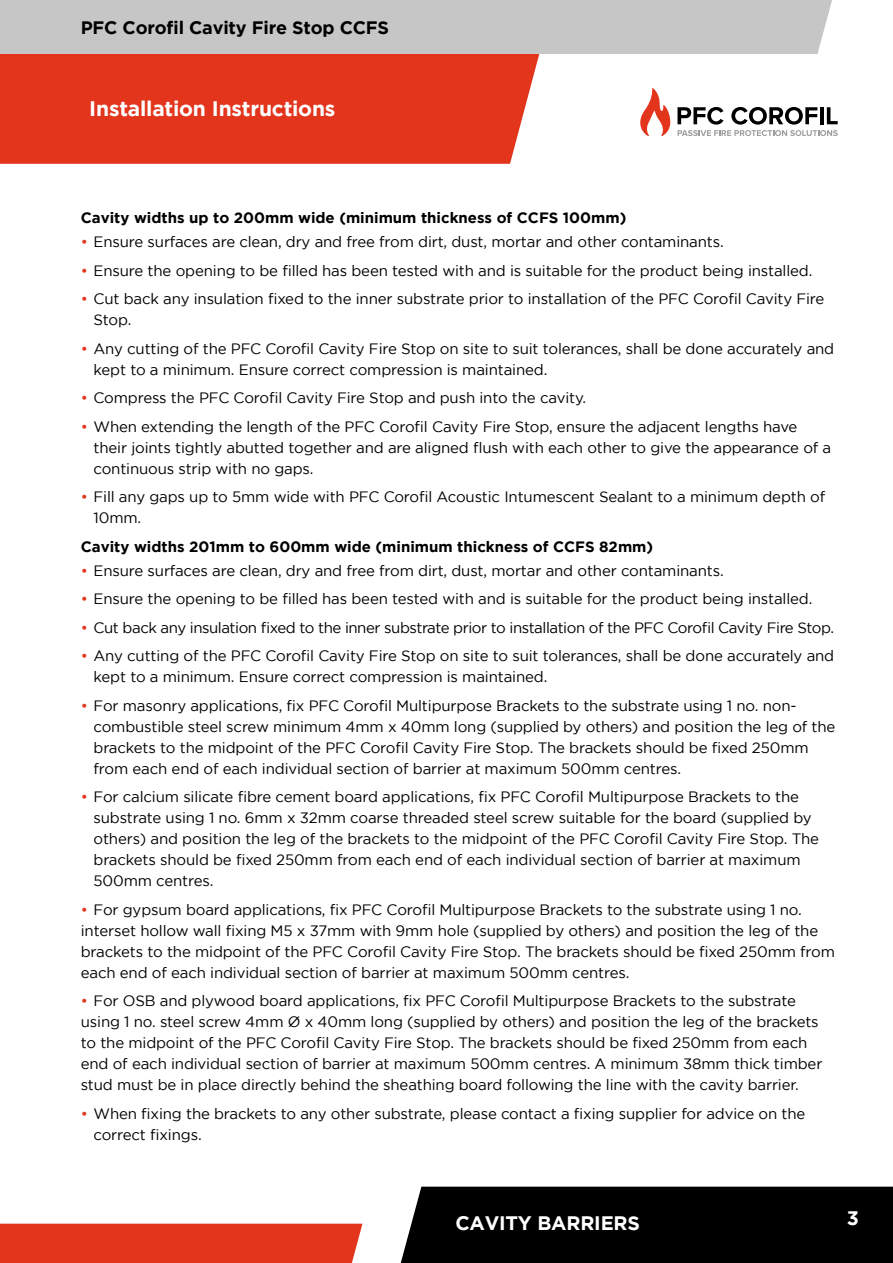
<style>
.page{position:relative;width:893px;height:1263px;background:#fff}
.page>*{position:absolute;margin:0;border:0;box-sizing:border-box;transform-origin:0 0}
.t1{font:700 21px "Gotham";letter-spacing:-.01em;color:#fff}
.t2{font:700 19.5px "Gotham";letter-spacing:-.01em;color:#fff}
.t3{font:700 18px "Gotham";letter-spacing:-.01em;color:#000}
.t4{font:15px/21px "Gotham";letter-spacing:-.01em;color:#000}
.t5{font:700 15px "Gotham";color:#000}
.t6{font:15px "Gotham";letter-spacing:-.03em;color:#000}
.s1{font-weight:400;font-size:15px;color:#e3341c}
.s2{color:#e3341c}
</style>
<div class="page">
<div style="left:0;top:1224px;width:362px;height:39px;background:#e3341c"></div>
<div style="left:400px;top:1187px;width:493px;height:76px;background:#000"></div>
<div style="left:0;top:54px;width:540px;height:110px;background:#e3341c"></div>
<div style="left:0;top:0;width:832px;height:54px;background:#c6c6c6"></div>
<svg style="left:640px;top:88px;width:30px;height:48px"></svg>
<svg style="left:677px;top:107px;width:161px;height:29px"></svg>
<p class="t3" style="left:81px;top:17px;width:310px">PFC Corofil Cavity Fire Stop CCFS</p>
<h1 class="t1" style="left:77px;top:96px;width:260px"><span class="s1">•</span> Installation Instructions</h1>
<p class="t5" style="left:81px;top:209px;width:547px">Cavity widths up to 200mm wide (minimum thickness of CCFS 100mm)</p>
<p class="t4" style="left:81px;top:231px;width:644px"><span class="s2">•</span> Ensure surfaces are clean, dry and free from dirt, dust, mortar and other contaminants.</p>
<p class="t4" style="left:81px;top:259px;width:733px"><span class="s2">•</span> Ensure the opening to be filled has been tested with and is suitable for the product being installed.</p>
<p class="t4" style="left:94px;top:288px;width:732px;text-indent:-13px"><span class="s2">•</span> Cut back any insulation fixed to the inner substrate prior to installation of the PFC Corofil Cavity Fire<br>Stop.</p>
<p class="t4" style="left:94px;top:337px;width:742px;text-indent:-13px"><span class="s2">•</span> Any cutting of the PFC Corofil Cavity Fire Stop on site to suit tolerances, shall be done accurately and kept to a minimum. Ensure correct compression is maintained.</p>
<p class="t4" style="left:81px;top:387px;width:507px"><span class="s2">•</span> Compress the PFC Corofil Cavity Fire Stop and push into the cavity.</p>
<p class="t4" style="left:94px;top:415px;width:739px;text-indent:-13px"><span class="s2">•</span> When extending the length of the PFC Corofil Cavity Fire Stop, ensure the adjacent lengths have their joints tightly abutted together and are aligned flush with each other to give the appearance of a continuous strip with no gaps.</p>
<p class="t4" style="left:94px;top:486px;width:733px;text-indent:-13px"><span class="s2">•</span> Fill any gaps up to 5mm wide with PFC Corofil Acoustic Intumescent Sealant to a minimum depth of<br>10mm.</p>
<p class="t5" style="left:81px;top:538px;width:574px">Cavity widths 201mm to 600mm wide (minimum thickness of CCFS 82mm)</p>
<p class="t4" style="left:81px;top:559px;width:644px"><span class="s2">•</span> Ensure surfaces are clean, dry and free from dirt, dust, mortar and other contaminants.</p>
<p class="t4" style="left:81px;top:588px;width:733px"><span class="s2">•</span> Ensure the opening to be filled has been tested with and is suitable for the product being installed.</p>
<p class="t6" style="left:81px;top:619px;width:755px"><span class="s2">•</span> Cut back any insulation fixed to the inner substrate prior to installation of the PFC Corofil Cavity Fire Stop.</p>
<p class="t4" style="left:94px;top:645px;width:742px;text-indent:-13px"><span class="s2">•</span> Any cutting of the PFC Corofil Cavity Fire Stop on site to suit tolerances, shall be done accurately and kept to a minimum. Ensure correct compression is maintained.</p>
<p class="t4" style="left:94px;top:694px;width:743px;text-indent:-13px"><span class="s2">•</span> For masonry applications, fix PFC Corofil Multipurpose Brackets to the substrate using 1 no. non&shy;combustible steel screw minimum 4mm x 40mm long (supplied by others) and position the leg of the brackets to the midpoint of the PFC Corofil Cavity Fire Stop. The brackets should be fixed 250mm from each end of each individual section of barrier at maximum 500mm centres.</p>
<p class="t4" style="left:94px;top:786px;width:727px;text-indent:-13px"><span class="s2">•</span> For calcium silicate fibre cement board applications, fix PFC Corofil Multipurpose Brackets to the substrate using 1 no. 6mm x 32mm coarse threaded steel screw suitable for the board (supplied by others) and position the leg of the brackets to the midpoint of the PFC Corofil Cavity Fire Stop. The brackets should be fixed 250mm from each end of each individual section of barrier at maximum 500mm centres.</p>
<p class="t4" style="left:81px;top:898px;width:756px"><span class="s2">•</span> For gypsum board applications, fix PFC Corofil Multipurpose Brackets to the substrate using 1 no. interset hollow wall fixing M5 x 37mm with 9mm hole (supplied by others) and position the leg of the brackets to the midpoint of the PFC Corofil Cavity Fire Stop. The brackets should be fixed 250mm from each end of each individual section of barrier at maximum 500mm centres.</p>
<p class="t4" style="left:81px;top:990px;width:743px"><span class="s2">•</span> For OSB and plywood board applications, fix PFC Corofil Multipurpose Brackets to the substrate using 1 no. steel screw 4mm Ø x 40mm long (supplied by others) and position the leg of the brackets to the midpoint of the PFC Corofil Cavity Fire Stop. The brackets should be fixed 250mm from each end of each individual section of barrier at maximum 500mm centres. A minimum 38mm thick timber stud must be in place directly behind the sheathing board following the line with the cavity barrier.</p>
<p class="t4" style="left:94px;top:1102px;width:713px;text-indent:-13px"><span class="s2">•</span> When fixing the brackets to any other substrate, please contact a fixing supplier for advice on the correct fixings.</p>
<h2 class="t2" style="left:455px;top:1211px;width:186px">CAVITY BARRIERS</h2>
<h2 class="t2" style="left:847px;top:1207px;width:14px">3</h2>
</div>
